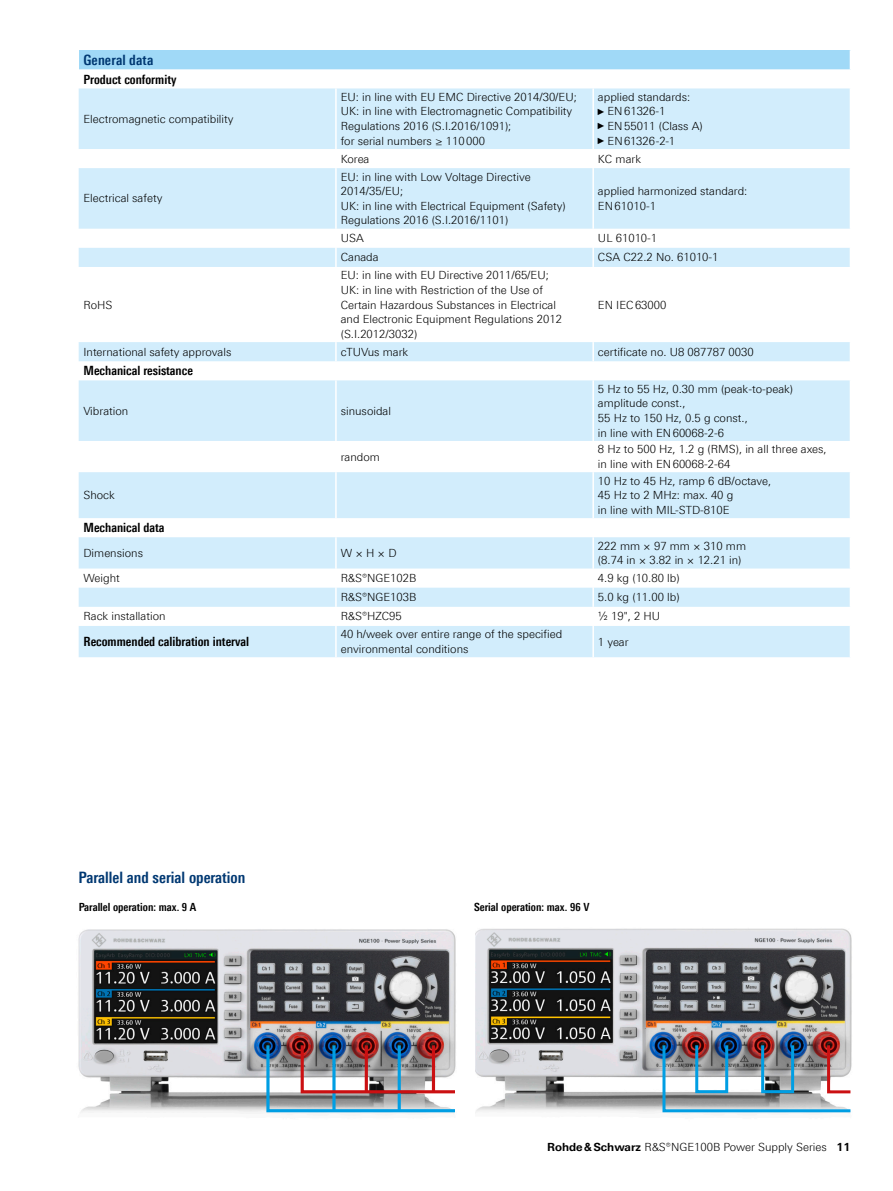
<style>
.page{position:relative;width:893px;height:1191px;background:#fff}
.page>*{position:absolute;margin:0;border:0;box-sizing:border-box;transform-origin:0 0}
.Grafik_Tabelle_Überschrift{font:700 15.75px "Linotype Univers 620 Cn";color:#003872}
.Tabellenueberschrift_blau{font:700 14.25px "Linotype Univers 620 Cn";letter-spacing:.01em;color:#003872}
.Tabellefett{font:700 12.75px "Linotype Univers 620 Cn";color:#000}
.Tabelletext{font:300 11.25px/14.7px "Linotype Univers 330";color:#000}
.Grafiktext_fett_ohne_Raster{font:700 11.25px "Linotype Univers 620 Cn";color:#000}
.s1{font-family:"Arial Narrow";font-weight:400;font-size:9px}
.s2{font-family:"Linotype Univers 630";font-weight:700}
</style>
<div class="page">
<img style="left:475px;top:928px;width:377px;height:187px">
<img style="left:78px;top:929px;width:378px;height:186px">
<div style="left:79px;top:50px;width:771px;height:19px;background:#a0d9f7"></div>
<svg style="left:79px;top:88px;width:771px;height:569px;fill:#d2edfc"></svg>
<hr style="left:335px;top:88px;width:2px;height:61px;background:#fff">
<hr style="left:592px;top:88px;width:2px;height:61px;background:#fff">
<svg style="left:335px;top:149px;width:2px;height:19px"></svg>
<svg style="left:592px;top:149px;width:2px;height:19px"></svg>
<hr style="left:335px;top:168px;width:2px;height:61px;background:#fff">
<hr style="left:592px;top:168px;width:2px;height:61px;background:#fff">
<svg style="left:335px;top:229px;width:2px;height:38px"></svg>
<svg style="left:592px;top:229px;width:2px;height:38px"></svg>
<hr style="left:335px;top:267px;width:2px;height:75px;background:#fff">
<hr style="left:592px;top:267px;width:2px;height:75px;background:#fff">
<svg style="left:335px;top:342px;width:2px;height:19px"></svg>
<svg style="left:592px;top:342px;width:2px;height:19px"></svg>
<hr style="left:335px;top:380px;width:2px;height:61px;background:#fff">
<hr style="left:592px;top:380px;width:2px;height:61px;background:#fff">
<hr style="left:335px;top:441px;width:2px;height:31px;background:#fff">
<hr style="left:592px;top:441px;width:2px;height:31px;background:#fff">
<hr style="left:335px;top:472px;width:2px;height:46px;background:#fff">
<hr style="left:592px;top:472px;width:2px;height:46px;background:#fff">
<hr style="left:335px;top:537px;width:2px;height:31px;background:#fff">
<hr style="left:592px;top:537px;width:2px;height:31px;background:#fff">
<svg style="left:335px;top:568px;width:2px;height:19px"></svg>
<svg style="left:592px;top:568px;width:2px;height:19px"></svg>
<hr style="left:335px;top:587px;width:2px;height:20px;background:#fff">
<hr style="left:592px;top:587px;width:2px;height:20px;background:#fff">
<svg style="left:335px;top:607px;width:2px;height:19px"></svg>
<svg style="left:592px;top:607px;width:2px;height:19px"></svg>
<hr style="left:335px;top:626px;width:2px;height:31px;background:#fff">
<hr style="left:592px;top:626px;width:2px;height:31px;background:#fff">
<img style="left:265px;top:1042px;width:191px;height:71px">
<hr style="left:365px;top:1045px;width:3px;height:46px;background:#cb1012">
<hr style="left:432px;top:1045px;width:3px;height:46px;background:#cb1012">
<svg style="left:661px;top:1042px;width:191px;height:71px"></svg>
<div style="left:695px;top:1043px;width:33px;height:50px;border:3px solid #009ee3"></div>
<div style="left:761px;top:1043px;width:33px;height:50px;border:3px solid #009ee3"></div>
<p class="Tabellenueberschrift_blau" style="left:83px;top:51px;width:71px">General data</p>
<p class="Tabellefett" style="left:83px;top:71px;width:95px">Product conformity</p>
<p class="Tabelletext" style="left:83px;top:111px;width:152px">Electromagnetic compatibility</p>
<p class="Tabelletext" style="left:83px;top:191px;width:80px">Electrical safety</p>
<p class="Tabelletext" style="left:83px;top:297px;width:31px">RoHS</p>
<p class="Tabelletext" style="left:341px;top:89px;width:238px">EU: in line with EU EMC Directive 2014/30/EU;<br>UK: in line with Electromagnetic Compatibility<br>Regulations 2016 (S.I.2016/1091);</p>
<p class="Tabelletext" style="left:341px;top:133px;width:146px">for serial numbers ≥ 110000</p>
<p class="Tabelletext" style="left:598px;top:89px;width:94px">applied standards:</p>
<p class="Tabelletext" style="left:598px;top:104px;width:69px"><span class="s1">►</span>EN61326-1</p>
<p class="Tabelletext" style="left:598px;top:119px;width:106px"><span class="s1">►</span>EN55011 (Class A)</p>
<p class="Tabelletext" style="left:598px;top:133px;width:78px"><span class="s1">►</span>EN61326-2-1</p>
<p class="Tabelletext" style="left:341px;top:151px;width:30px">Korea</p>
<p class="Tabelletext" style="left:598px;top:151px;width:45px">KC mark</p>
<p class="Tabelletext" style="left:341px;top:169px;width:191px">EU: in line with Low Voltage Directive</p>
<p class="Tabelletext" style="left:341px;top:184px;width:64px">2014/35/EU;</p>
<p class="Tabelletext" style="left:341px;top:198px;width:227px">UK: in line with Electrical Equipment (Safety)<br>Regulations 2016 (S.I.2016/1101)</p>
<p class="Tabelletext" style="left:598px;top:184px;width:151px">applied harmonized standard:</p>
<p class="Tabelletext" style="left:598px;top:198px;width:60px">EN61010-1</p>
<p class="Tabelletext" style="left:341px;top:231px;width:25px">USA</p>
<p class="Tabelletext" style="left:598px;top:231px;width:61px">UL 61010-1</p>
<p class="Tabelletext" style="left:341px;top:250px;width:39px">Canada</p>
<p class="Tabelletext" style="left:598px;top:250px;width:122px">CSA C22.2 No. 61010-1</p>
<p class="Tabelletext" style="left:341px;top:268px;width:210px">EU: in line with EU Directive 2011/65/EU;</p>
<p class="Tabelletext" style="left:341px;top:282px;width:223px">UK: in line with Restriction of the Use of Certain Hazardous Substances in Electrical and Electronic Equipment Regulations 2012 (S.I.2012/3032)</p>
<p class="Tabelletext" style="left:598px;top:297px;width:70px">EN IEC63000</p>
<p class="Tabelletext" style="left:83px;top:344px;width:149px">International safety approvals</p>
<p class="Tabelletext" style="left:341px;top:344px;width:69px">cTUVus mark</p>
<p class="Tabelletext" style="left:598px;top:344px;width:157px">certificate no. U8 087787 0030</p>
<p class="Tabellefett" style="left:83px;top:363px;width:111px">Mechanical resistance</p>
<p class="Tabelletext" style="left:83px;top:403px;width:46px">Vibration</p>
<p class="Tabelletext" style="left:341px;top:403px;width:52px">sinusoidal</p>
<p class="Tabelletext" style="left:598px;top:381px;width:197px">5 Hz to 55 Hz, 0.30 mm (peak-to-peak) amplitude const.,</p>
<p class="Tabelletext" style="left:598px;top:410px;width:151px">55 Hz to 150 Hz, 0.5 g const.,</p>
<p class="Tabelletext" style="left:598px;top:425px;width:128px">in line with EN60068-2-6</p>
<p class="Tabelletext" style="left:83px;top:488px;width:33px">Shock</p>
<p class="Tabelletext" style="left:341px;top:449px;width:41px">random</p>
<p class="Tabellefett" style="left:83px;top:520px;width:82px">Mechanical data</p>
<p class="Tabelletext" style="left:83px;top:545px;width:61px">Dimensions</p>
<p class="Tabelletext" style="left:341px;top:545px;width:57px">W × H × D</p>
<p class="Tabelletext" style="left:598px;top:442px;width:230px">8 Hz to 500 Hz, 1.2 g (RMS), in all three axes,</p>
<p class="Tabelletext" style="left:598px;top:456px;width:134px">in line with EN60068-2-64</p>
<p class="Tabelletext" style="left:598px;top:473px;width:175px">10 Hz to 45 Hz, ramp 6 dB/octave,</p>
<p class="Tabelletext" style="left:598px;top:488px;width:137px">45 Hz to 2 MHz: max. 40 g</p>
<p class="Tabelletext" style="left:598px;top:502px;width:133px">in line with MIL-STD-810E</p>
<p class="Tabelletext" style="left:598px;top:538px;width:150px">222 mm × 97 mm × 310 mm</p>
<p class="Tabelletext" style="left:598px;top:553px;width:145px">(8.74 in × 3.82 in × 12.21 in)</p>
<p class="Tabelletext" style="left:83px;top:571px;width:38px">Weight</p>
<p class="Tabelletext" style="left:341px;top:571px;width:77px">R&amp;S®NGE102B</p>
<p class="Tabelletext" style="left:598px;top:571px;width:83px">4.9 kg (10.80 lb)</p>
<p class="Tabelletext" style="left:341px;top:590px;width:77px">R&amp;S®NGE103B</p>
<p class="Tabelletext" style="left:598px;top:590px;width:83px">5.0 kg (11.00 lb)</p>
<p class="Tabelletext" style="left:83px;top:609px;width:84px">Rack installation</p>
<p class="Tabelletext" style="left:341px;top:609px;width:63px">R&amp;S®HZC95</p>
<p class="Tabelletext" style="left:598px;top:609px;width:64px">½ 19", 2 HU</p>
<p class="Tabellefett" style="left:83px;top:634px;width:167px">Recommended calibration interval</p>
<p class="Tabelletext" style="left:341px;top:627px;width:223px">40 h/week over entire range of the specified environmental conditions</p>
<p class="Tabelletext" style="left:598px;top:634px;width:32px">1 year</p>
<p class="Grafik_Tabelle_Überschrift" style="left:79px;top:867px;width:168px">Parallel and serial operation</p>
<p class="Grafiktext_fett_ohne_Raster" style="left:79px;top:900px;width:119px">Parallel operation: max. 9 A</p>
<p class="Grafiktext_fett_ohne_Raster" style="left:474px;top:900px;width:117px">Serial operation: max. 96 V</p>
<p class="Tabelletext" style="left:547px;top:1139px;width:305px"><span class="s2">Rohde&amp;Schwarz</span> R&amp;S®NGE100B Power Supply Series <span class="s2">11</span></p>
</div>
